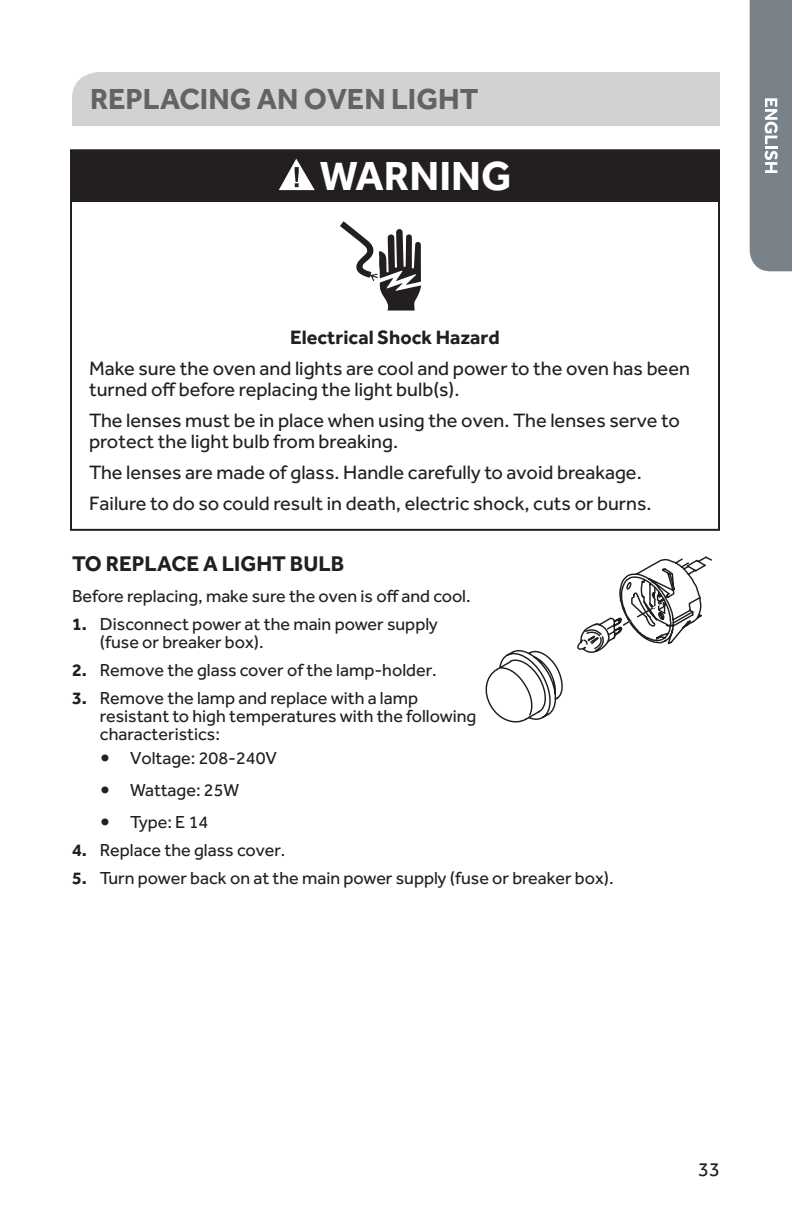
<style>
.page{position:relative;width:792px;height:1224px;background:#fff}
.page>*{position:absolute;margin:0;border:0;box-sizing:border-box;transform-origin:0 0}
.t1{font:700 42px "Effra";color:#fff}
.t2{font:700 30px "Effra";color:#636366}
.t3{font:700 22px "Effra";color:#231f20}
.t4{font:20px/21px "Effra";color:#231f20}
.t5{font:700 20px "Effra";color:#231f20}
.t6{font:18px/18px "Effra";color:#231f20}
.s1{font-weight:700}
.s2{font-weight:700;font-size:24px}
</style>
<div class="page">
<div style="left:750px;top:0;width:42px;height:271px;background:#798189"></div>
<div style="left:72px;top:72px;width:648px;height:54px;background:#d1d2d4"></div>
<div style="left:71px;top:150px;width:648px;height:52px;background:#231f20"></div>
<svg style="left:279px;top:159px;width:36px;height:31px"></svg>
<svg style="left:340px;top:221px;width:81px;height:90px"></svg>
<svg style="left:486px;top:556px;width:226px;height:167px"></svg>
<h2 class="t2" style="left:90px;top:81px;width:390px">REPLACING AN OVEN LIGHT</h2>
<h1 class="t1" style="left:320px;top:150px;width:193px">WARNING</h1>
<p class="t5" style="left:290px;top:326px;width:211px">Electrical Shock Hazard</p>
<p class="t4" style="left:89px;top:358px;width:602px">Make sure the oven and lights are cool and power to the oven has been turned off before replacing the light bulb(s).</p>
<p class="t4" style="left:89px;top:410px;width:592px">The lenses must be in place when using the oven. The lenses serve to protect the light bulb from breaking.</p>
<p class="t4" style="left:89px;top:457px;width:564px;line-height:31px">The lenses are made of glass. Handle carefully to avoid breakage.<br>Failure to do so could result in death, electric shock, cuts or burns.</p>
<p class="t3" style="left:72px;top:550px;width:274px">TO REPLACE A LIGHT BULB</p>
<p class="t6" style="left:72px;top:587px;width:400px">Before replacing, make sure the oven is off and cool.</p>
<p class="t6" style="left:100px;top:615px;width:339px;text-indent:-28px"><span class="s1">1.</span> Disconnect power at the main power supply (fuse or breaker box).</p>
<p class="t6" style="left:72px;top:661px;width:366px"><span class="s1">2.</span> Remove the glass cover of the lamp-holder.</p>
<p class="t6" style="left:100px;top:689px;width:378px;text-indent:-28px"><span class="s1">3.</span> Remove the lamp and replace with a lamp resistant to high temperatures with the following characteristics:</p>
<p class="t6" style="left:100px;top:749px;width:178px"><span class="s2">•</span> Voltage: 208-240V</p>
<p class="t6" style="left:100px;top:781px;width:141px"><span class="s2">•</span> Wattage: 25W</p>
<p class="t6" style="left:100px;top:813px;width:110px"><span class="s2">•</span> Type: E 14</p>
<p class="t6" style="left:72px;top:841px;width:215px"><span class="s1">4.</span> Replace the glass cover.</p>
<p class="t6" style="left:72px;top:869px;width:543px"><span class="s1">5.</span> Turn power back on at the main power supply (fuse or breaker box).</p>
<p class="t4" style="left:698px;top:1158px;width:23px">33</p>
</div>
